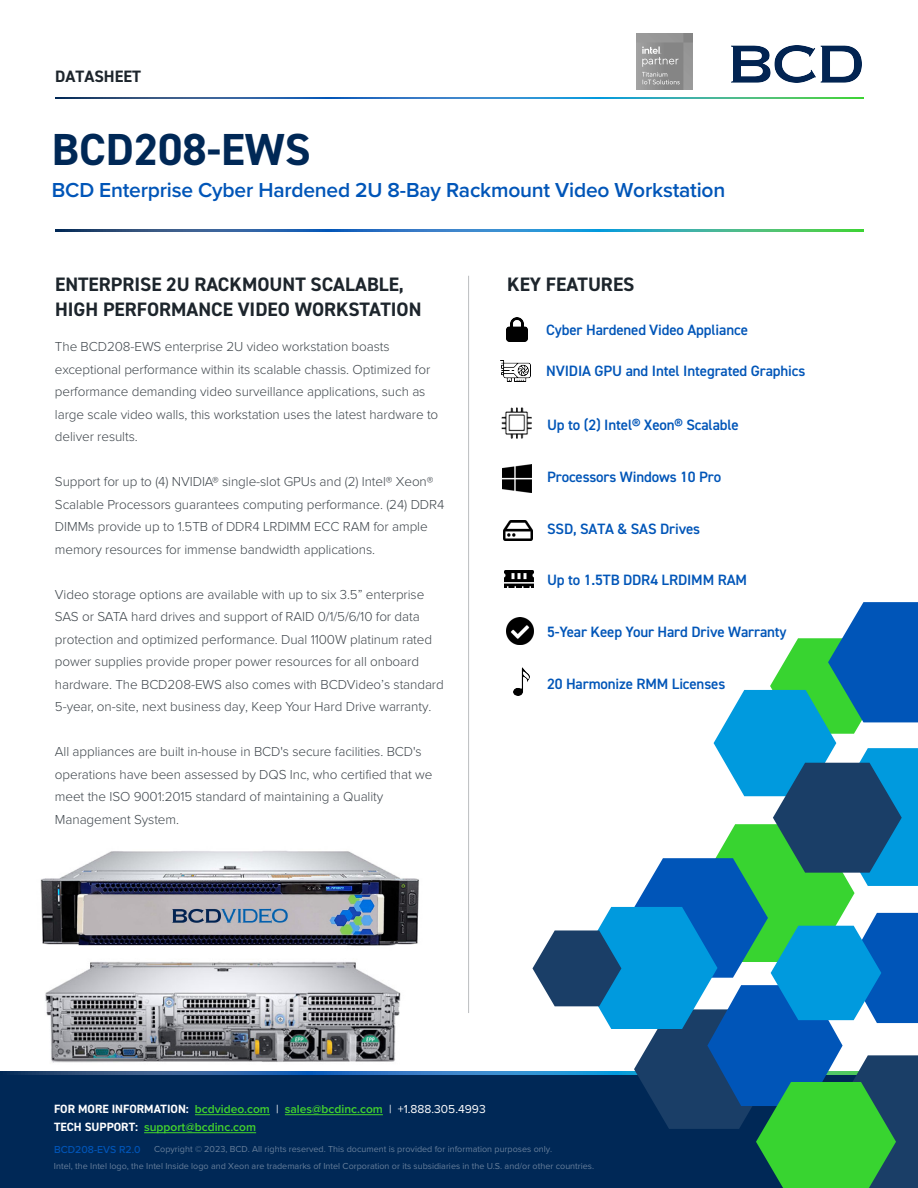
<style>
.page{position:relative;width:918px;height:1188px;background:#fff}
.page>*{position:absolute;margin:0;border:0;box-sizing:border-box;transform-origin:0 0}
.t1{font:700 45px "DIN2014";color:#002856}
.t2{font:600 21px "Proxima Nova";letter-spacing:-.01em;color:#0055b8}
.Paragraph_Text{font:700 19.5px/25.5px "DIN2014";color:#1d252c}
.t3{font:700 16.5px "DIN2014";color:#1d252c}
.t4{font:600 15px "DIN2014";letter-spacing:-.01em;color:#0055b8}
.Paragraph_Text-2{font:300 13.5px/22.5px "Proxima Nova";letter-spacing:-.005em;color:#3f464c}
.t5{font:600 12px/18px "Proxima Nova";color:#44d62c}
.t6{font:500 10.5px "Proxima Nova";color:#0055b8}
.t7{font:9px/17.2px "Proxima Nova";color:#667e9a}
.s1{font-family:"DIN2014";font-weight:700;color:#fff}
.s2{font-weight:400;color:#fff}
</style>
<div class="page">
<svg style="left:55px;top:97px;width:809px;height:2px"></svg>
<svg style="left:55px;top:229px;width:809px;height:2px"></svg>
<hr style="left:468px;top:276px;width:1px;height:737px;background:#bbbec0">
<img style="left:503px;top:521px;width:30px;height:20px">
<img style="left:500px;top:360px;width:31px;height:21px">
<img style="left:507px;top:618px;width:25px;height:27px">
<img style="left:504px;top:570px;width:29px;height:17px">
<img style="left:503px;top:464px;width:28px;height:29px">
<svg style="left:0;top:1072px;width:532px;height:3px"></svg>
<div style="left:0;top:1075px;width:918px;height:113px;background:#002856"></div>
<svg style="left:532px;top:602px;width:386px;height:586px"></svg>
<img style="left:501px;top:408px;width:30px;height:30px">
<img style="left:731px;top:45px;width:131px;height:38px">
<img style="left:636px;top:34px;width:56px;height:56px">
<img style="left:40px;top:850px;width:379px;height:96px">
<img style="left:506px;top:317px;width:21px;height:24px">
<hr style="left:195px;top:1114px;width:75px;height:1px;background:#44d62c">
<hr style="left:285px;top:1114px;width:98px;height:1px;background:#44d62c">
<hr style="left:144px;top:1132px;width:112px;height:1px;background:#44d62c">
<img style="left:45px;top:962px;width:356px;height:101px">
<img style="left:513px;top:668px;width:16px;height:28px">
<p class="t3" style="left:55px;top:66px;width:87px">DATASHEET</p>
<p class="t1" style="left:52px;top:120px;width:260px">BCD208-EWS</p>
<p class="t2" style="left:52px;top:174px;width:675px">BCD Enterprise Cyber Hardened 2U 8-Bay Rackmount Video Workstation</p>
<p class="Paragraph_Text" style="left:55px;top:271px;width:368px">ENTERPRISE 2U RACKMOUNT SCALABLE,<br>HIGH PERFORMANCE VIDEO WORKSTATION</p>
<p class="Paragraph_Text-2" style="left:55px;top:336px;width:385px">The BCD208-EWS enterprise 2U video workstation boasts exceptional performance within its scalable chassis. Optimized for performance demanding video surveillance applications, such as large scale video walls, this workstation uses the latest hardware to deliver results.</p>
<p class="Paragraph_Text-2" style="left:55px;top:471px;width:391px">Support for up to (4) NVIDIA® single-slot GPUs and (2) Intel® Xeon® Scalable Processors guarantees computing performance. (24) DDR4<br>DIMMs provide up to 1.5TB of DDR4 LRDIMM ECC RAM for ample memory resources for immense bandwidth applications.</p>
<p class="Paragraph_Text-2" style="left:55px;top:584px;width:390px">Video storage options are available with up to six 3.5” enterprise SAS or SATA hard drives and support of RAID 0/1/5/6/10 for data protection and optimized performance. Dual 1100W platinum rated power supplies provide proper power resources for all onboard hardware. The BCD208-EWS also comes with BCDVideo’s standard 5-year, on-site, next business day, Keep Your Hard Drive warranty.</p>
<p class="Paragraph_Text-2" style="left:55px;top:740px;width:379px">All appliances are built in-house in BCD's secure facilities. BCD's operations have been assessed by DQS Inc, who certified that we meet the ISO 9001:2015 standard of maintaining a Quality Management System.</p>
<p class="Paragraph_Text" style="left:507px;top:271px;width:129px">KEY FEATURES</p>
<p class="t4" style="left:546px;top:320px;width:203px">Cyber Hardened Video Appliance</p>
<p class="t4" style="left:546px;top:361px;width:261px">NVIDIA GPU and Intel Integrated Graphics</p>
<p class="t4" style="left:547px;top:415px;width:193px">Up to (2) Intel® Xeon® Scalable</p>
<p class="t4" style="left:547px;top:467px;width:176px">Processors Windows 10 Pro</p>
<p class="t4" style="left:547px;top:519px;width:155px">SSD, SATA &amp; SAS Drives</p>
<p class="t4" style="left:547px;top:570px;width:201px">Up to 1.5TB DDR4 LRDIMM RAM</p>
<p class="t4" style="left:547px;top:622px;width:241px">5-Year Keep Your Hard Drive Warranty</p>
<p class="t4" style="left:547px;top:674px;width:180px">20 Harmonize RMM Licenses</p>
<p class="t5" style="left:54px;top:1100px;width:433px"><span class="s1">FOR MORE INFORMATION:</span> bcdvideo.com <span class="s2">|</span> sales@bcdinc.com <span class="s2">| +1.888.305.4993<br></span><span class="s1">TECH SUPPORT:</span> support@bcdinc.com</p>
<p class="t6" style="left:54px;top:1141px;width:88px">BCD208-EVS R2.0</p>
<p class="t7" style="left:54px;top:1140px;width:542px;text-indent:100px">Copyright © 2023, BCD. All rights reserved. This document is provided for information purposes only.<br>Intel, the Intel logo, the Intel Inside logo and Xeon are trademarks of Intel Corporation or its subsidiaries in the U.S. and/or other countries.</p>
</div>
